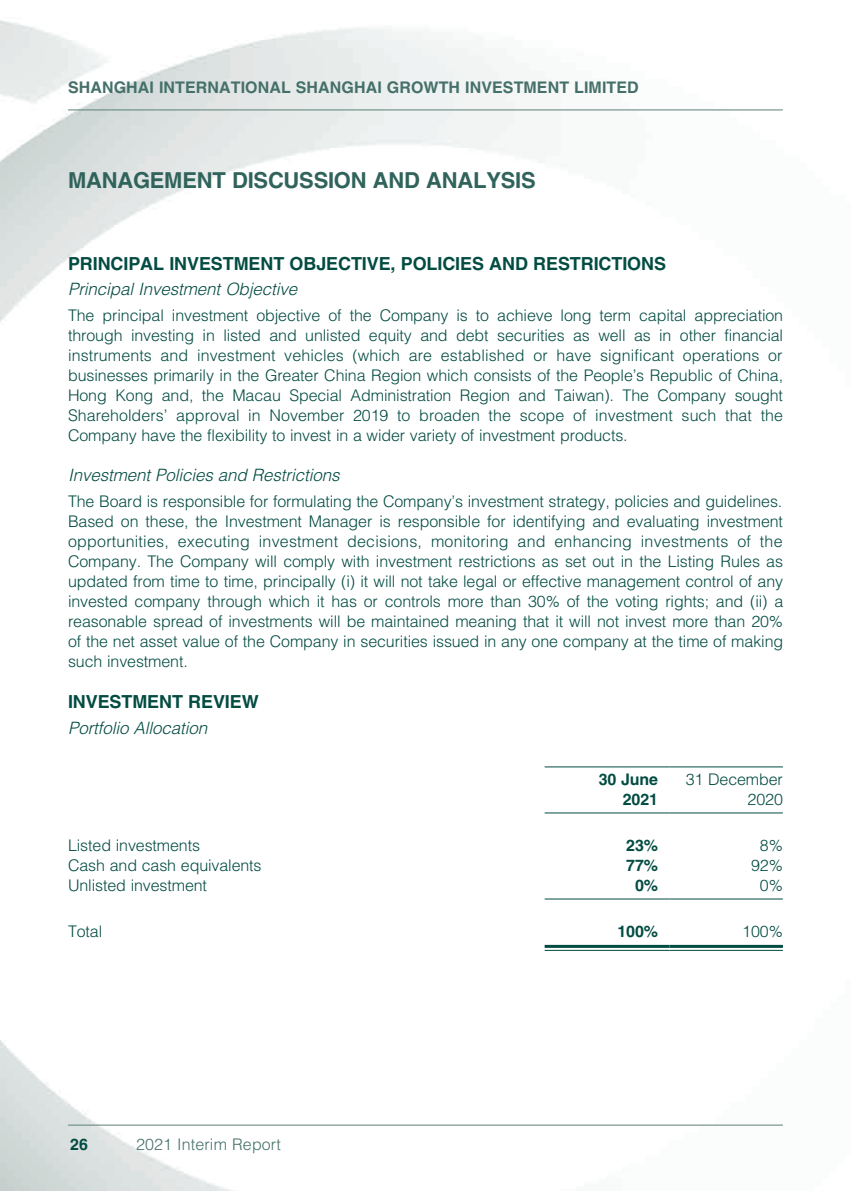
<style>
.page{position:relative;width:851px;height:1191px;background:#fff}
.page>*{position:absolute;margin:0;border:0;box-sizing:border-box;transform-origin:0 0}
.t1{font:700 22px "Helvetica LT Std";letter-spacing:-.01em;color:#30635b}
.t2{font:700 18px "Helvetica LT Std";letter-spacing:-.005em;color:#034c42}
.t3{font:italic 300 17px "Helvetica LT Std";letter-spacing:-.005em;color:#034c42}
.t4{font:300 16px/20px "Helvetica LT Std";letter-spacing:-.005em;color:#034c42;text-align:justify}
.t5{font:700 16px "Helvetica LT Std";letter-spacing:.005em;color:#457069}
.t6{font:700 16px/20px "Helvetica LT Std";letter-spacing:-.005em;color:#034c42;text-align:right}
.t7{font:300 16px "Helvetica LT Std";letter-spacing:.01em;color:#457069}
</style>
<div class="page">
<img style="left:0;top:20px;width:783px;height:1171px">
<hr style="left:68px;top:1124px;width:714px;height:1px;background:#5c7f79">
<hr style="left:68px;top:109px;width:714px;height:1px;background:#5c7f79">
<hr style="left:544px;top:766px;width:125px;height:1px;background:#034c42">
<hr style="left:669px;top:766px;width:113px;height:1px;background:#034c42">
<hr style="left:544px;top:812px;width:125px;height:1px;background:#034c42">
<hr style="left:669px;top:812px;width:113px;height:1px;background:#034c42">
<hr style="left:544px;top:898px;width:125px;height:1px;background:#034c42">
<hr style="left:669px;top:898px;width:113px;height:1px;background:#034c42">
<hr style="left:544px;top:945px;width:125px;height:3px;background:#034c42">
<hr style="left:544px;top:950px;width:125px;height:1px;background:#034c42">
<hr style="left:669px;top:945px;width:113px;height:3px;background:#034c42">
<hr style="left:669px;top:950px;width:113px;height:1px;background:#034c42">
<p class="t5" style="left:68px;top:77px;width:572px">SHANGHAI INTERNATIONAL SHANGHAI GROWTH INVESTMENT LIMITED</p>
<h1 class="t1" style="left:68px;top:167px;width:469px">MANAGEMENT DISCUSSION AND ANALYSIS</h1>
<p class="t2" style="left:68px;top:253px;width:599px">PRINCIPAL INVESTMENT OBJECTIVE, POLICIES AND RESTRICTIONS</p>
<p class="t3" style="left:68px;top:279px;width:230px">Principal Investment Objective</p>
<p class="t4" style="left:68px;top:305px;width:716px">The principal investment objective of the Company is to achieve long term capital appreciation through investing in listed and unlisted equity and debt securities as well as in other financial instruments and investment vehicles (which are established or have significant operations or businesses primarily in the Greater China Region which consists of the People’s Republic of China, Hong Kong and, the Macau Special Administration Region and Taiwan). The Company sought Shareholders’ approval in November 2019 to broaden the scope of investment such that the Company have the flexibility to invest in a wider variety of investment products.</p>
<p class="t3" style="left:68px;top:465px;width:273px">Investment Policies and Restrictions</p>
<p class="t4" style="left:68px;top:491px;width:716px">The Board is responsible for formulating the Company’s investment strategy, policies and guidelines.<br>Based on these, the Investment Manager is responsible for identifying and evaluating investment opportunities, executing investment decisions, monitoring and enhancing investments of the Company. The Company will comply with investment restrictions as set out in the Listing Rules as updated from time to time, principally (i) it will not take legal or effective management control of any invested company through which it has or controls more than 30% of the voting rights; and (ii) a reasonable spread of investments will be maintained meaning that it will not invest more than 20% of the net asset value of the Company in securities issued in any one company at the time of making such investment.</p>
<p class="t2" style="left:68px;top:691px;width:192px">INVESTMENT REVIEW</p>
<p class="t3" style="left:68px;top:717px;width:140px">Portfolio Allocation</p>
<p class="t6" style="left:598px;top:769px;width:61px">30 June<br>2021</p>
<p class="t4" style="left:685px;top:769px;width:99px;text-align:right">31 December<br>2020</p>
<p class="t4" style="left:68px;top:835px;width:133px">Listed investments</p>
<p class="t6" style="left:626px;top:835px;width:33px">23%</p>
<p class="t4" style="left:759px;top:835px;width:25px">8%</p>
<p class="t4" style="left:68px;top:855px;width:195px">Cash and cash equivalents</p>
<p class="t6" style="left:626px;top:855px;width:33px">77%</p>
<p class="t4" style="left:751px;top:855px;width:33px">92%</p>
<p class="t4" style="left:68px;top:875px;width:140px">Unlisted investment</p>
<p class="t6" style="left:635px;top:875px;width:25px">0%</p>
<p class="t4" style="left:759px;top:875px;width:25px">0%</p>
<p class="t4" style="left:68px;top:921px;width:36px">Total</p>
<p class="t6" style="left:617px;top:921px;width:42px">100%</p>
<p class="t4" style="left:742px;top:921px;width:42px">100%</p>
<p class="t6" style="left:70px;top:1134px;width:19px">26</p>
<p class="t7" style="left:136px;top:1134px;width:146px">2021 Interim Report</p>
</div>
